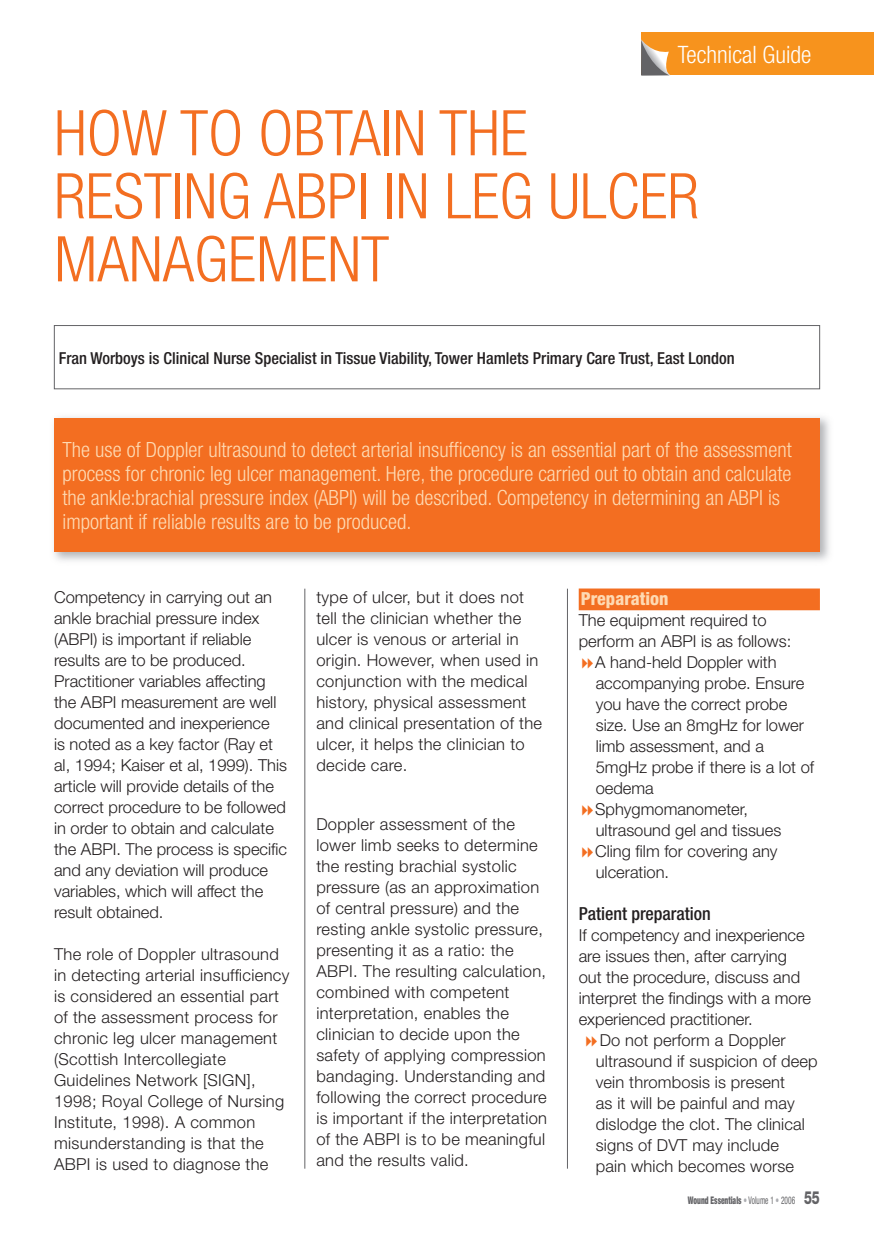
<style>
.page{position:relative;width:874px;height:1244px;background:#fff}
.page>*{position:absolute;margin:0;border:0;box-sizing:border-box;transform-origin:0 0}
.t1{font:300 condensed 63px/63px "Helvetica Neue";color:#f36e21}
.t2{font:300 condensed 24px "Helvetica Neue";color:#fff}
.t3{font:300 condensed 21px/24px "Helvetica Neue";color:#fedab3}
.t4{font:500 condensed 18px "Helvetica Neue";color:#231f20}
.t5{font:800 condensed 18px "Helvetica Neue";color:#fedab3}
.t6{font:300 16.5px/21px "Helvetica Neue";letter-spacing:.01em;color:#231f20}
.t7{font:500 condensed 16.5px "Helvetica Neue";color:#231f20}
.t8{font:900 condensed 10.5px "Helvetica Neue";color:#636366;scale:.7 1}
.s1{font-weight:400;color:#adaeb2}
.s2{font-weight:400}
.s3{font-weight:800;font-stretch:normal;font-size:18px}
</style>
<div class="page">
<div style="left:54px;top:325px;width:765px;height:64px;border:1px solid #636366"></div>
<img style="left:54px;top:416px;width:776px;height:145px">
<div style="left:54px;top:418px;width:765px;height:133px;background:#f36e21"></div>
<hr style="left:304px;top:588px;width:1px;height:580px;background:#636366">
<div style="left:578px;top:588px;width:241px;height:22px;background:#f36e21"></div>
<div style="left:641px;top:33px;width:232px;height:42px;background:#f7931d"></div>
<svg style="left:641px;top:39px;width:29px;height:36px"></svg>
<hr style="left:567px;top:588px;width:1px;height:580px;background:#636366">
<h2 class="t2" style="left:677px;top:41px;width:135px">Technical Guide</h2>
<h1 class="t1" style="left:54px;top:101px;width:646px">HOW TO OBTAIN THE<br>RESTING ABPI IN LEG ULCER<br>MANAGEMENT</h1>
<p class="t7" style="left:59px;top:348px;width:677px">Fran Worboys is Clinical Nurse Specialist in Tissue Viability, Tower Hamlets Primary Care Trust, East London</p>
<p class="t3" style="left:63px;top:437px;width:730px">The use of Doppler ultrasound to detect arterial insufficency is an essential part of the assessment process for chronic leg ulcer management. Here, the procedure carried out to obtain and calculate the ankle:brachial pressure index (ABPI) will be described. Competency in determining an ABPI is important if reliable results are to be produced.</p>
<p class="t6" style="left:54px;top:586px;width:234px">Competency in carrying out an ankle brachial pressure index (ABPI) is important if reliable results are to be produced.<br>Practitioner variables affecting the ABPI measurement are well documented and inexperience<br>is noted as a key factor (Ray et al, 1994; Kaiser et al, 1999). This article will provide details of the correct procedure to be followed in order to obtain and calculate the ABPI. The process is specific and any deviation will produce variables, which will affect the result obtained.</p>
<p class="t6" style="left:54px;top:943px;width:237px">The role of Doppler ultrasound in detecting arterial insufficiency is considered an essential part of the assessment process for chronic leg ulcer management (Scottish Intercollegiate<br>Guidelines Network [SIGN],<br>1998; Royal College of Nursing<br>Institute, 1998). A common misunderstanding is that the<br>ABPI is used to diagnose the</p>
<p class="t6" style="left:316px;top:586px;width:227px">type of ulcer, but it does not tell the clinician whether the ulcer is venous or arterial in origin. However, when used in conjunction with the medical history, physical assessment and clinical presentation of the ulcer, it helps the clinician to decide care.</p>
<p class="t6" style="left:316px;top:813px;width:232px">Doppler assessment of the lower limb seeks to determine the resting brachial systolic pressure (as an approximation of central pressure) and the resting ankle systolic pressure, presenting it as a ratio: the<br>ABPI. The resulting calculation, combined with competent interpretation, enables the clinician to decide upon the safety of applying compression bandaging. Understanding and following the correct procedure is important if the interpretation of the ABPI is to be meaningful and the results valid.</p>
<p class="t5" style="left:580px;top:587px;width:89px">Preparation</p>
<p class="t6" style="left:578px;top:609px;width:189px">The equipment required to</p>
<p class="t6" style="left:578px;top:630px;width:214px">perform an ABPI is as follows:</p>
<p class="t6" style="left:595px;top:651px;width:183px">A hand-held Doppler with</p>
<p class="t6" style="left:595px;top:672px;width:210px">accompanying probe. Ensure</p>
<p class="t6" style="left:595px;top:693px;width:193px">you have the correct probe</p>
<p class="t6" style="left:595px;top:714px;width:210px">size. Use an 8mgHz for lower</p>
<p class="t6" style="left:595px;top:735px;width:170px">limb assessment, and a</p>
<p class="t6" style="left:595px;top:756px;width:220px">5mgHz probe if there is a lot of</p>
<p class="t6" style="left:595px;top:777px;width:60px">oedema</p>
<p class="t6" style="left:595px;top:798px;width:154px">Sphygmomanometer,</p>
<p class="t6" style="left:595px;top:819px;width:187px">ultrasound gel and tissues</p>
<p class="t6" style="left:595px;top:840px;width:184px">Cling film for covering any</p>
<p class="t6" style="left:595px;top:861px;width:75px">ulceration.</p>
<p class="t4" style="left:578px;top:902px;width:134px">Patient preparation</p>
<p class="t6" style="left:578px;top:924px;width:227px">If competency and inexperience</p>
<p class="t6" style="left:578px;top:945px;width:210px">are issues then, after carrying</p>
<p class="t6" style="left:578px;top:966px;width:223px">out the procedure, discuss and</p>
<p class="t6" style="left:578px;top:987px;width:234px">interpret the findings with a more</p>
<p class="t6" style="left:578px;top:1008px;width:175px">experienced practitioner.</p>
<p class="t6" style="left:599px;top:1029px;width:187px">Do not perform a Doppler</p>
<p class="t6" style="left:595px;top:1050px;width:223px">ultrasound if suspicion of deep</p>
<p class="t6" style="left:595px;top:1071px;width:191px">vein thrombosis is present</p>
<p class="t6" style="left:595px;top:1092px;width:200px">as it will be painful and may</p>
<p class="t6" style="left:595px;top:1113px;width:211px">dislodge the clot. The clinical</p>
<p class="t6" style="left:595px;top:1134px;width:185px">signs of DVT may include</p>
<p class="t6" style="left:595px;top:1155px;width:200px">pain which becomes worse</p>
<p class="t8" style="left:687px;top:1193px;width:190px">Wound Essentials <span class="s1">•</span> <span class="s2">Volume 1</span> <span class="s1">•</span> <span class="s2">2006</span> <span class="s3">55</span></p>
</div>
